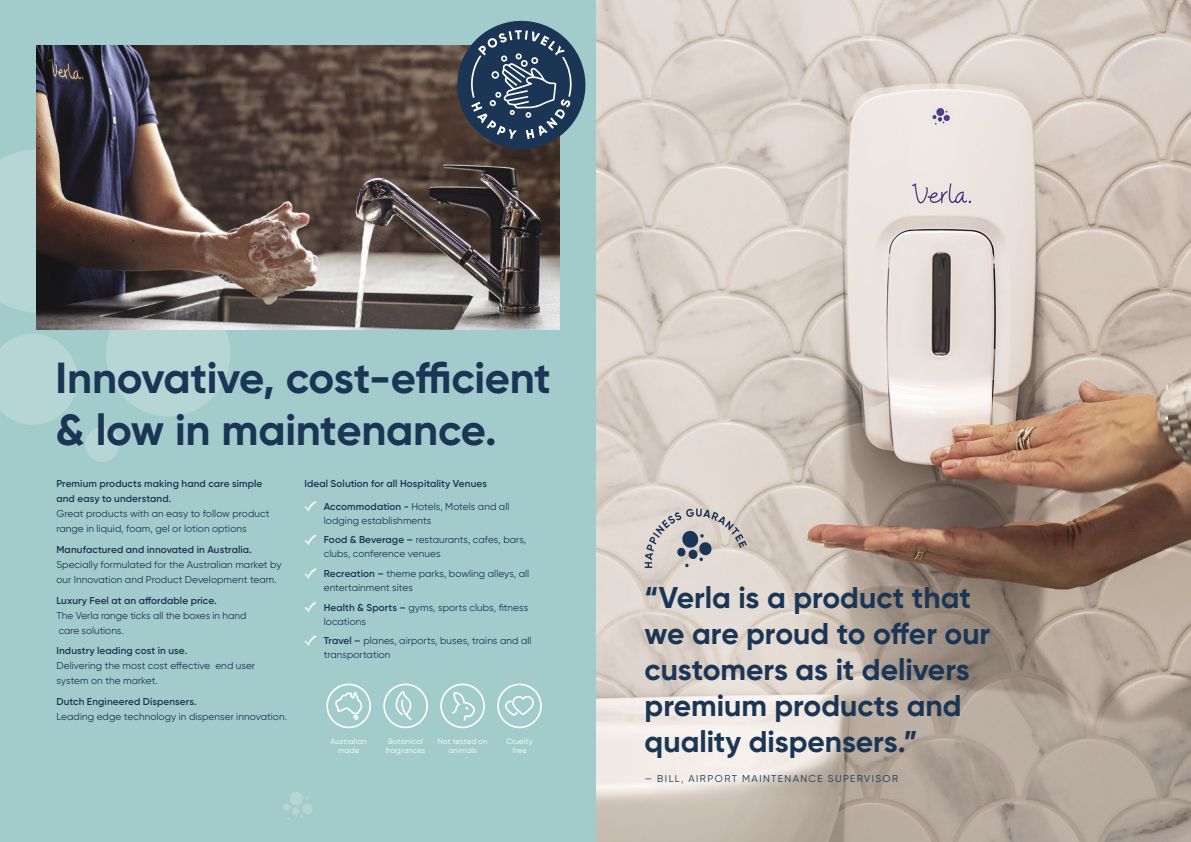
<style>
.page{position:relative;width:1191px;height:842px;background:#fff}
.page>*{position:absolute;margin:0;border:0;box-sizing:border-box;transform-origin:0 0}
.t1{font:700 43.4px/52.4px "Gilroy";letter-spacing:-.005em;color:#1b3655}
.t2{font:700 30px/36px "Gilroy";letter-spacing:-.005em;color:#1b3655}
.t3{font:10px/14px "Gilroy";letter-spacing:.005em;color:#1b3655}
.t4{font:600 10px/15px "Gilroy";letter-spacing:.01em;color:#1b3655}
.t5{font:10px "Gilroy";letter-spacing:.14em;color:#1b3655}
.t6{font:7.7px/8.6px "Gilroy";letter-spacing:.015em;color:#fff;text-align:center}
.s1{font-weight:600}
</style>
<div class="page">
<img style="left:595px;top:0;width:596px;height:842px">
<div style="left:0;top:0;width:595px;height:842px;background:#a2cccc"></div>
<svg style="left:0;top:149px;width:230px;height:313px"></svg>
<div style="left:637px;top:763px;width:279px;height:38px;background:#000;opacity:.3"></div>
<svg style="left:283px;top:792px;width:30px;height:28px"></svg>
<img style="left:36px;top:46px;width:523px;height:284px">
<svg style="left:453px;top:20px;width:133px;height:134px;background:#4a6072"></svg>
<svg style="left:644px;top:508px;width:103px;height:60px;background:#c0bdba"></svg>
<svg style="left:497px;top:683px;width:45px;height:45px"></svg>
<svg style="left:440px;top:683px;width:45px;height:45px"></svg>
<svg style="left:383px;top:683px;width:45px;height:45px"></svg>
<svg style="left:326px;top:683px;width:45px;height:45px"></svg>
<svg style="left:305px;top:501px;width:12px;height:11px"></svg>
<svg style="left:305px;top:534px;width:12px;height:11px"></svg>
<svg style="left:305px;top:568px;width:12px;height:11px"></svg>
<svg style="left:305px;top:602px;width:12px;height:11px"></svg>
<svg style="left:305px;top:635px;width:12px;height:11px"></svg>
<h1 class="t1" style="left:56px;top:351px;width:497px">Innovative, cost-efficient &amp; low in maintenance.</h1>
<p class="t4" style="left:56px;top:476px;width:207px">Premium products making hand care simple and easy to understand.</p>
<p class="t3" style="left:56px;top:506px;width:215px;line-height:15px">Great products with an easy to follow product range in liquid, foam, gel or lotion options</p>
<p class="t4" style="left:56px;top:542px;width:197px">Manufactured and innovated in Australia.</p>
<p class="t3" style="left:56px;top:557px;width:227px;line-height:15px">Specially formulated for the Australian market by our Innovation and Product Development team.</p>
<p class="t4" style="left:56px;top:592px;width:162px">Luxury Feel at an affordable price.</p>
<p class="t3" style="left:56px;top:607px;width:191px;line-height:15px">The Verla range ticks all the boxes in hand care solutions.</p>
<p class="t4" style="left:56px;top:643px;width:132px">Industry leading cost in use.</p>
<p class="t3" style="left:56px;top:658px;width:200px;line-height:15px">Delivering the most cost effective end user system on the market.</p>
<p class="t4" style="left:56px;top:694px;width:142px">Dutch Engineered Dispensers.</p>
<p class="t3" style="left:56px;top:709px;width:232px">Leading edge technology in dispenser innovation.</p>
<p class="t4" style="left:304px;top:476px;width:184px">Ideal Solution for all Hospitality Venues</p>
<p class="t3" style="left:324px;top:499px;width:187px"><span class="s1">Accommodation -</span> Hotels, Motels and all lodging establishments</p>
<p class="t3" style="left:324px;top:533px;width:204px"><span class="s1">Food &amp; Beverage –</span> restaurants, cafes, bars, clubs, conference venues</p>
<p class="t3" style="left:324px;top:566px;width:207px"><span class="s1">Recreation –</span> theme parks, bowling alleys, all entertainment sites</p>
<p class="t3" style="left:324px;top:600px;width:206px"><span class="s1">Health &amp; Sports –</span> gyms, sports clubs, fitness locations</p>
<p class="t3" style="left:324px;top:634px;width:209px"><span class="s1">Travel –</span> planes, airports, buses, trains and all transportation</p>
<p class="t6" style="left:330px;top:737px;width:38px">Australian made</p>
<p class="t6" style="left:386px;top:737px;width:41px">Botanical fragrances</p>
<p class="t6" style="left:438px;top:737px;width:51px">Not tested on animals</p>
<p class="t6" style="left:506px;top:737px;width:28px">Cruelty free</p>
<h2 class="t2" style="left:644px;top:580px;width:347px">“Verla is a product that we are proud to offer our customers as it delivers premium products and quality dispensers.”</h2>
<p class="t5" style="left:644px;top:772px;width:255px">— BILL, AIRPORT MAINTENANCE SUPERVISOR</p>
</div>
